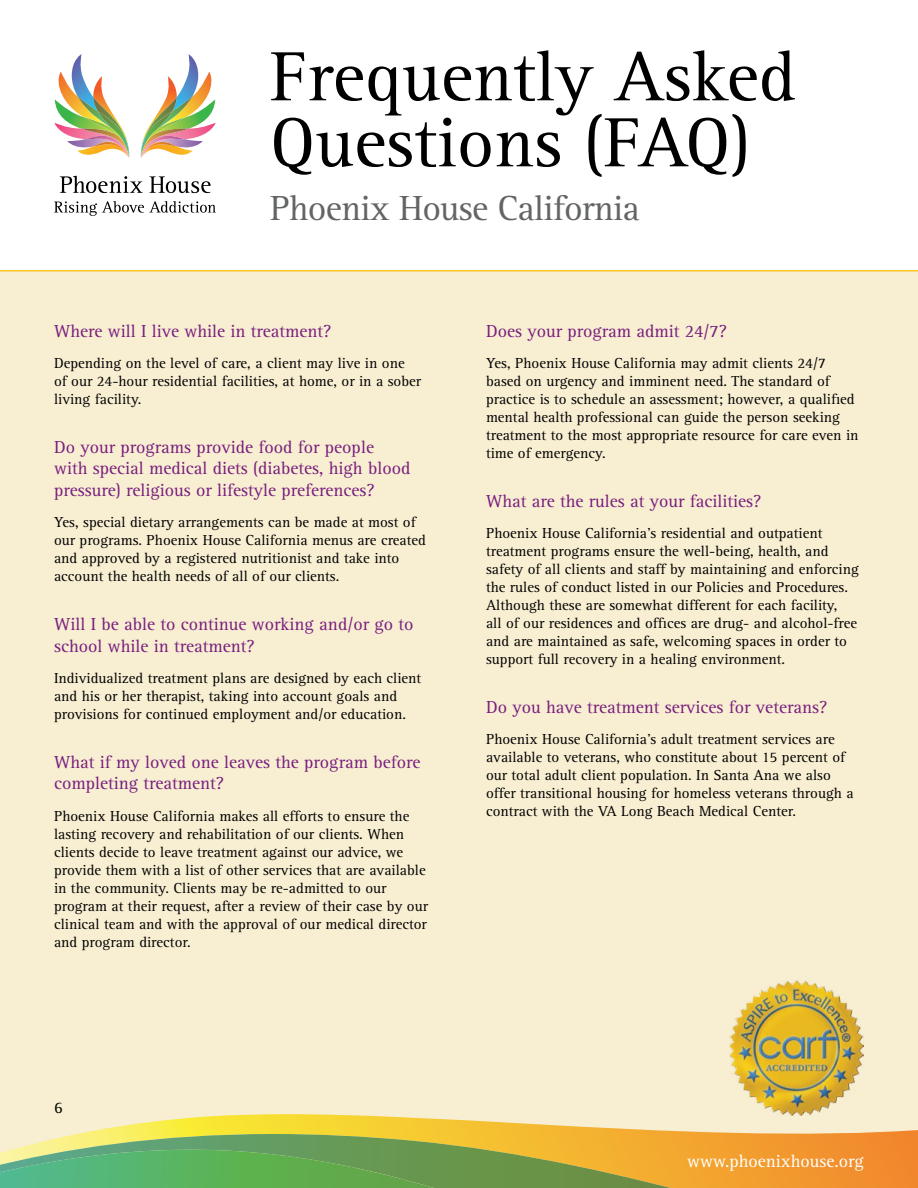
<style>
.page{position:relative;width:918px;height:1188px;background:#fff}
.page>*{position:absolute;margin:0;border:0;box-sizing:border-box;transform-origin:0 0}
.t1{font:72px/66px "Rotis Serif";color:#000}
.t2{font:36px "Rotis Serif";letter-spacing:-.02em;color:#636466}
.FAQ_Question{font:18px/21.6px "Rotis Serif";color:#781d7d}
.t3{font:18px "Rotis Serif";color:#fff}
.t4{font:16.5px "Rotis Serif";color:#000}
.FAQ_Body{font:15px/18px "Rotis Serif";color:#000}
</style>
<div class="page">
<svg style="left:60px;top:176px;width:83px;height:17px"></svg>
<svg style="left:54px;top:201px;width:162px;height:15px"></svg>
<svg style="left:149px;top:176px;width:62px;height:17px"></svg>
<img style="left:54px;top:54px;width:76px;height:104px">
<img style="left:140px;top:54px;width:76px;height:104px">
<div style="left:0;top:270px;width:918px;height:844px;background:#f8eed2"></div>
<svg style="left:0;top:1114px;width:824px;height:74px;background:#f5cf70"></svg>
<svg style="left:824px;top:1072px;width:94px;height:116px;background:#f4b673"></svg>
<svg style="left:0;top:1134px;width:722px;height:54px;background:#91ad55"></svg>
<img style="left:729px;top:980px;width:135px;height:135px">
<h1 class="t1" style="left:270px;top:46px;width:527px">Frequently Asked<br>Questions (FAQ)</h1>
<h2 class="t2" style="left:270px;top:188px;width:371px">Phoenix House California</h2>
<p class="FAQ_Question" style="left:54px;top:320px;width:279px">Where will I live while in treatment?</p>
<p class="FAQ_Body" style="left:54px;top:355px;width:369px">Depending on the level of care, a client may live in one of our 24-hour residential facilities, at home, or in a sober living facility.</p>
<p class="FAQ_Question" style="left:54px;top:437px;width:358px">Do your programs provide food for people with special medical diets (diabetes, high blood pressure) religious or lifestyle preferences?</p>
<p class="FAQ_Body" style="left:54px;top:514px;width:374px">Yes, special dietary arrangements can be made at most of our programs. Phoenix House California menus are created and approved by a registered nutritionist and take into account the health needs of all of our clients.</p>
<p class="FAQ_Question" style="left:54px;top:614px;width:361px">Will I be able to continue working and/or go to school while in treatment?</p>
<p class="FAQ_Body" style="left:54px;top:670px;width:369px">Individualized treatment plans are designed by each client and his or her therapist, taking into account goals and provisions for continued employment and/or education.</p>
<p class="FAQ_Question" style="left:54px;top:752px;width:368px">What if my loved one leaves the program before completing treatment?</p>
<p class="FAQ_Body" style="left:54px;top:807px;width:376px">Phoenix House California makes all efforts to ensure the lasting recovery and rehabilitation of our clients. When clients decide to leave treatment against our advice, we provide them with a list of other services that are available in the community. Clients may be re-admitted to our program at their request, after a review of their case by our clinical team and with the approval of our medical director and program director.</p>
<p class="FAQ_Question" style="left:486px;top:320px;width:243px">Does your program admit 24/7?</p>
<p class="FAQ_Body" style="left:486px;top:355px;width:374px">Yes, Phoenix House California may admit clients 24/7 based on urgency and imminent need. The standard of practice is to schedule an assessment; however, a qualified mental health professional can guide the person seeking treatment to the most appropriate resource for care even in time of emergency.</p>
<p class="FAQ_Question" style="left:486px;top:491px;width:277px">What are the rules at your facilities?</p>
<p class="FAQ_Body" style="left:486px;top:525px;width:374px">Phoenix House California’s residential and outpatient treatment programs ensure the well-being, health, and safety of all clients and staff by maintaining and enforcing the rules of conduct listed in our Policies and Procedures.<br>Although these are somewhat different for each facility,<br>all of our residences and offices are drug- and alcohol-free and are maintained as safe, welcoming spaces in order to support full recovery in a healing environment.</p>
<p class="FAQ_Question" style="left:486px;top:697px;width:343px">Do you have treatment services for veterans?</p>
<p class="FAQ_Body" style="left:486px;top:731px;width:369px">Phoenix House California’s adult treatment services are available to veterans, who constitute about 15 percent of our total adult client population. In Santa Ana we also offer transitional housing for homeless veterans through a contract with the VA Long Beach Medical Center.</p>
<p class="t4" style="left:54px;top:1098px;width:10px">6</p>
<p class="t3" style="left:687px;top:1151px;width:178px">www.phoenixhouse.org</p>
</div>
